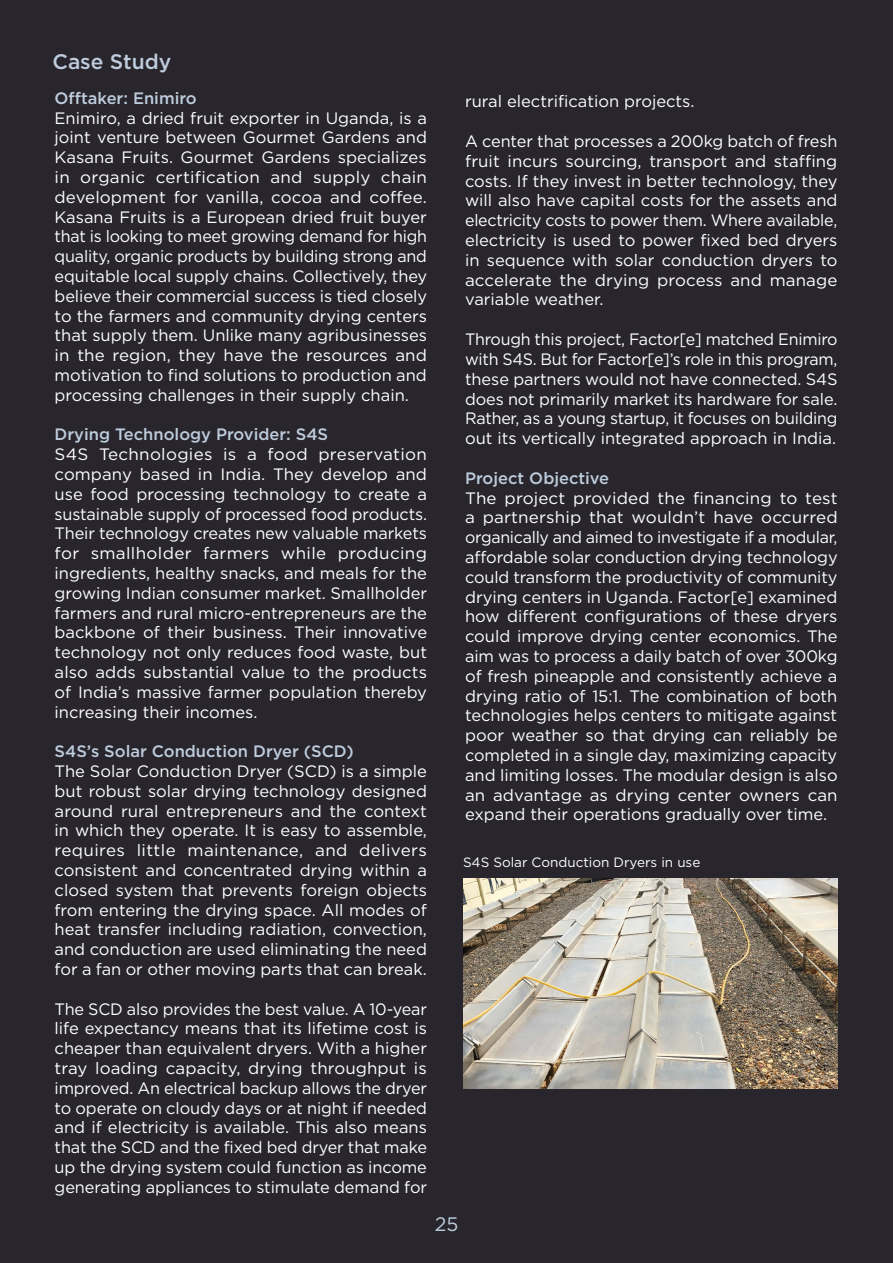
<style>
.page{position:relative;width:893px;height:1263px;background:#28262c}
.page>*{position:absolute;margin:0;border:0;box-sizing:border-box;transform-origin:0 0}
.t1{font:500 21px "Gotham HTF";color:#beccdd}
.t2{font:19.5px "Gotham HTF";color:#beccdd}
.t3{font:16.5px/19.8px "Gotham HTF";color:#fff;text-align:justify}
.t4{font:500 16.5px "Gotham HTF";color:#beccdd}
.t5{font:13.5px "Gotham HTF";color:#fff}
</style>
<div class="page">
<img style="left:463px;top:879px;width:374px;height:209px">
<p class="t1" style="left:52px;top:50px;width:120px">Case Study</p>
<p class="t4" style="left:55px;top:89px;width:144px">Offtaker: Enimiro</p>
<p class="t3" style="left:55px;top:108px;width:374px">Enimiro, a dried fruit exporter in Uganda, is a joint venture between Gourmet Gardens and Kasana Fruits. Gourmet Gardens specializes in organic certification and supply chain development for vanilla, cocoa and coffee.<br>Kasana Fruits is a European dried fruit buyer that is looking to meet growing demand for high quality, organic products by building strong and equitable local supply chains. Collectively, they believe their commercial success is tied closely to the farmers and community drying centers that supply them. Unlike many agribusinesses in the region, they have the resources and motivation to find solutions to production and processing challenges in their supply chain.</p>
<p class="t4" style="left:55px;top:425px;width:275px">Drying Technology Provider: S4S</p>
<p class="t3" style="left:55px;top:444px;width:374px">S4S Technologies is a food preservation company based in India. They develop and use food processing technology to create a sustainable supply of processed food products.<br>Their technology creates new valuable markets for smallholder farmers while producing ingredients, healthy snacks, and meals for the growing Indian consumer market. Smallholder farmers and rural micro-entrepreneurs are the backbone of their business. Their innovative technology not only reduces food waste, but also adds substantial value to the products of India’s massive farmer population thereby increasing their incomes.</p>
<p class="t4" style="left:55px;top:742px;width:300px">S4S’s Solar Conduction Dryer (SCD)</p>
<p class="t3" style="left:55px;top:761px;width:374px">The Solar Conduction Dryer (SCD) is a simple but robust solar drying technology designed around rural entrepreneurs and the context in which they operate. It is easy to assemble, requires little maintenance, and delivers consistent and concentrated drying within a closed system that prevents foreign objects from entering the drying space. All modes of heat transfer including radiation, convection, and conduction are used eliminating the need for a fan or other moving parts that can break.</p>
<p class="t3" style="left:55px;top:999px;width:374px">The SCD also provides the best value. A 10-year life expectancy means that its lifetime cost is cheaper than equivalent dryers. With a higher tray loading capacity, drying throughput is improved. An electrical backup allows the dryer to operate on cloudy days or at night if needed and if electricity is available. This also means that the SCD and the fixed bed dryer that make up the drying system could function as income generating appliances to stimulate demand for</p>
<p class="t3" style="left:465px;top:91px;width:231px">rural electrification projects.</p>
<p class="t3" style="left:465px;top:131px;width:374px">A center that processes a 200kg batch of fresh fruit incurs sourcing, transport and staffing costs. If they invest in better technology, they will also have capital costs for the assets and electricity costs to power them. Where available, electricity is used to power fixed bed dryers in sequence with solar conduction dryers to accelerate the drying process and manage variable weather.</p>
<p class="t3" style="left:465px;top:329px;width:374px">Through this project, Factor[e] matched Enimiro with S4S. But for Factor[e]’s role in this program, these partners would not have connected. S4S does not primarily market its hardware for sale.<br>Rather, as a young startup, it focuses on building out its vertically integrated approach in India.</p>
<p class="t4" style="left:465px;top:468px;width:146px">Project Objective</p>
<p class="t3" style="left:465px;top:487px;width:374px">The project provided the financing to test a partnership that wouldn’t have occurred organically and aimed to investigate if a modular, affordable solar conduction drying technology could transform the productivity of community drying centers in Uganda. Factor[e] examined how different configurations of these dryers could improve drying center economics. The aim was to process a daily batch of over 300kg of fresh pineapple and consistently achieve a drying ratio of 15:1. The combination of both technologies helps centers to mitigate against poor weather so that drying can reliably be completed in a single day, maximizing capacity and limiting losses. The modular design is also an advantage as drying center owners can expand their operations gradually over time.</p>
<p class="t5" style="left:463px;top:855px;width:239px">S4S Solar Conduction Dryers in use</p>
<p class="t2" style="left:435px;top:1213px;width:25px">25</p>
</div>
